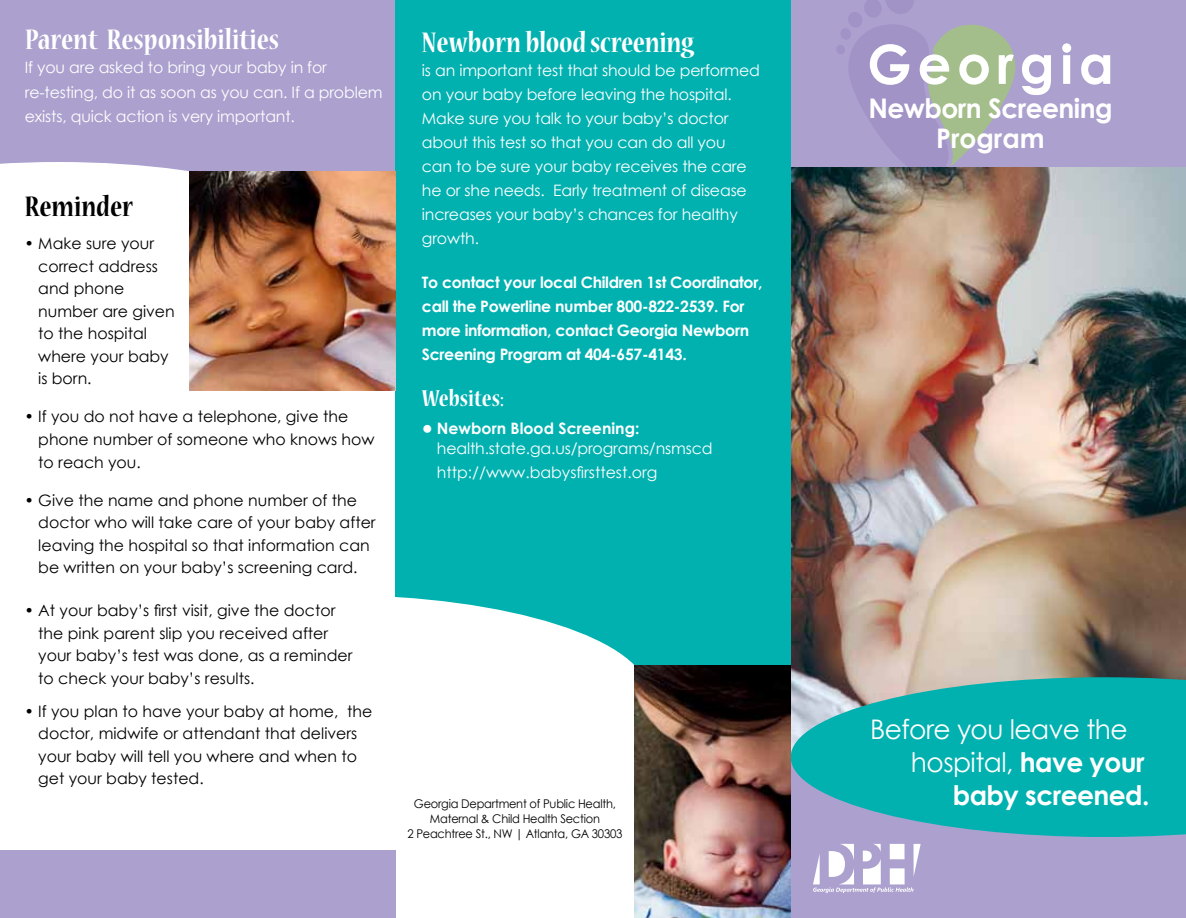
<style>
.page{position:relative;width:1186px;height:918px;background:#fff}
.page>*{position:absolute;margin:0;border:0;box-sizing:border-box;transform-origin:0 0}
.t1{font:700 54px "Century Gothic";letter-spacing:.11em;color:#fff}
.t2{font:700 condensed 31.5px "Nueva Std";color:#fff}
.t3{font:700 condensed 31.5px "Nueva Std";color:#000}
.t4{font:700 27px/30px "Century Gothic";letter-spacing:-.02em;color:#fff;text-align:center}
.t5{font:27px "Century Gothic";letter-spacing:-.02em;color:#fff}
.t6{font:700 condensed 25.5px "Nueva Std";color:#fff}
.t7{font:15.75px/22.5px "Century Gothic";color:#000}
.t8{font:15.75px/24px "Century Gothic";letter-spacing:-.01em;color:#fff}
.t9{font:700 15.75px/24px "Century Gothic";letter-spacing:-.02em;color:#fff}
.t10{font:12px/15px "Century Gothic";letter-spacing:-.02em;color:#000;text-align:center;scale:.95 1}
.s1{font-family:"Verdana";font-weight:700}
.s2{font-weight:700}
</style>
<div class="page">
<div style="left:791px;top:757px;width:395px;height:161px;background:#aca0ce"></div>
<svg style="left:813px;top:844px;width:108px;height:49px"></svg>
<div style="left:791px;top:0;width:395px;height:170px;background:#aca0ce"></div>
<svg style="left:837px;top:0;width:179px;height:167px"></svg>
<img style="left:791px;top:167px;width:395px;height:510px">
<div style="left:0;top:0;width:395px;height:180px;background:#aca0ce"></div>
<svg style="left:791px;top:677px;width:395px;height:160px;background:#20b0b3"></svg>
<div style="left:395px;top:0;width:396px;height:690px;background:#00b1b0"></div>
<div style="left:22px;top:595px;width:627px;height:200px;background:#fff;border-radius:50%"></div>
<svg style="left:0;top:162px;width:372px;height:18px;fill:#fff"></svg>
<img style="left:189px;top:172px;width:206px;height:219px">
<img style="left:634px;top:665px;width:157px;height:253px">
<div style="left:0;top:850px;width:395px;height:68px;background:#aca0ce"></div>
<h2 class="t2" style="left:25px;top:26px;width:256px">Parent Responsibilities</h2>
<p class="t8" style="left:25px;top:56px;width:359px">If you are asked to bring your baby in for re-testing, do it as soon as you can. If a problem exists, quick action is very important.</p>
<h2 class="t3" style="left:24px;top:192px;width:110px">Reminder</h2>
<p class="t7" style="left:38px;top:232px;width:138px;text-indent:-14px">• Make sure your correct address and phone number are given to the hospital where your baby is born.</p>
<p class="t7" style="left:38px;top:405px;width:338px;text-indent:-14px">• If you do not have a telephone, give the phone number of someone who knows how to reach you.</p>
<p class="t7" style="left:38px;top:489px;width:339px;text-indent:-14px">• Give the name and phone number of the doctor who will take care of your baby after leaving the hospital so that information can be written on your baby’s screening card.</p>
<p class="t7" style="left:38px;top:599px;width:316px;text-indent:-14px">• At your baby’s first visit, give the doctor the pink parent slip you received after your baby’s test was done, as a reminder to check your baby’s results.</p>
<p class="t7" style="left:38px;top:700px;width:336px;text-indent:-14px">• If you plan to have your baby at home, the doctor, midwife or attendant that delivers your baby will tell you where and when to get your baby tested.</p>
<h2 class="t2" style="left:422px;top:28px;width:274px">Newborn blood screening</h2>
<p class="t8" style="left:422px;top:58px;width:340px">is an important test that should be performed on your baby before leaving the hospital.<br>Make sure you talk to your baby’s doctor about this test so that you can do all you<br>can to be sure your baby receives the care he or she needs. Early treatment of disease increases your baby’s chances for healthy growth.</p>
<p class="t9" style="left:422px;top:270px;width:342px">To contact your local Children 1st Coordinator, call the Powerline number 800-822-2539. For more information, contact Georgia Newborn Screening Program at 404-657-4143.</p>
<h3 class="t6" style="left:422px;top:387px;width:83px">Websites:</h3>
<p class="t8" style="left:437px;top:417px;width:277px;line-height:21px;text-indent:-15px"><span class="s1">•</span> <span class="s2">Newborn Blood Screening: </span>health.state.ga.us/programs/nsmscd</p>
<p class="t8" style="left:437px;top:461px;width:222px">http://www.babysfirsttest.org</p>
<p class="t10" style="left:407px;top:796px;width:228px">Georgia Department of Public Health,<br>Maternal &amp; Child Health Section<br>2 Peachtree St., NW | Atlanta, GA 30303</p>
<h1 class="t1" style="left:867px;top:23px;width:248px">Georgia</h1>
<h3 class="t4" style="left:868px;top:92px;width:245px">Newborn Screening<br>Program</h3>
<h3 class="t5" style="left:870px;top:710px;width:259px">Before you leave the</h3>
<h3 class="t5" style="left:911px;top:743px;width:235px">hospital, <span class="s2">have your</span></h3>
<h3 class="t4" style="left:953px;top:779px;width:198px">baby screened.</h3>
</div>
